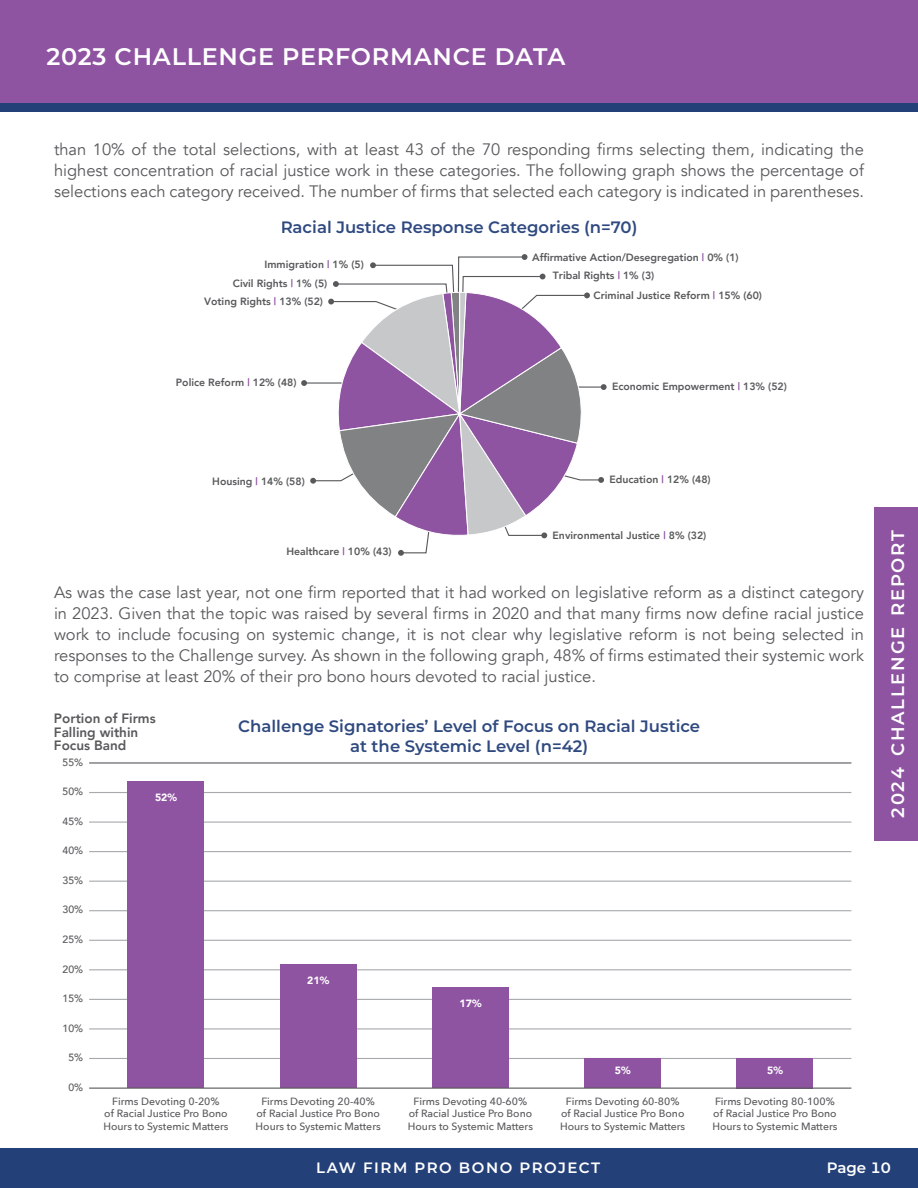
<style>
.page{position:relative;width:918px;height:1188px;background:#fff}
.page>*{position:absolute;margin:0;border:0;box-sizing:border-box;transform-origin:0 0}
.t1{font:600 24px "Montserrat";letter-spacing:.03em;color:#fff}
.t2{font:600 18px "Montserrat";letter-spacing:.1em;color:#fff}
.t3{font:16.5px/21px "Avenir";color:#58595b;text-align:justify}
.t4{font:600 16.5px/19.8px "Montserrat";color:#244079;text-align:center}
.t5{font:600 15px "Montserrat";letter-spacing:.1em;color:#fff}
.t6{font:800 13.5px/13.5px "Avenir";color:#58595b}
.t7{font:500 10.5px/12.6px "Avenir Next";color:#58595b;text-align:center}
.t8{font:800 10.5px/18.8px "Avenir";color:#58595b}
.t9{font:500 10.5px "Avenir";color:#58595b}
.t10{font:900 10.5px "Avenir";color:#fff}
.s1{color:#8e53a1}
</style>
<div class="page">
<div style="left:0;top:0;width:918px;height:108px;background:#8e53a1"></div>
<div style="left:0;top:1148px;width:918px;height:40px;background:#244079"></div>
<div style="left:874px;top:507px;width:44px;height:333px;background:#8e53a1"></div>
<div style="left:0;top:103px;width:918px;height:9px;background:#244079"></div>
<hr style="left:89px;top:762px;width:762px;height:2px;background:#58595b">
<hr style="left:89px;top:792px;width:762px;height:1px;background:#a7a9ac">
<hr style="left:89px;top:822px;width:762px;height:1px;background:#a7a9ac">
<hr style="left:89px;top:851px;width:762px;height:1px;background:#a7a9ac">
<hr style="left:89px;top:881px;width:762px;height:1px;background:#a7a9ac">
<hr style="left:89px;top:910px;width:762px;height:1px;background:#a7a9ac">
<hr style="left:89px;top:940px;width:762px;height:1px;background:#a7a9ac">
<hr style="left:89px;top:969px;width:762px;height:1px;background:#a7a9ac">
<hr style="left:89px;top:999px;width:762px;height:1px;background:#a7a9ac">
<hr style="left:89px;top:1028px;width:762px;height:1px;background:#a7a9ac">
<hr style="left:89px;top:1058px;width:762px;height:1px;background:#a7a9ac">
<div style="left:128px;top:781px;width:76px;height:306px;background:#8e53a1"></div>
<div style="left:280px;top:964px;width:76px;height:123px;background:#8e53a1"></div>
<div style="left:432px;top:987px;width:77px;height:100px;background:#8e53a1"></div>
<div style="left:584px;top:1058px;width:77px;height:29px;background:#8e53a1"></div>
<div style="left:737px;top:1058px;width:76px;height:31px;background:#8e53a1"></div>
<hr style="left:89px;top:1088px;width:762px;height:1px;background:#58595b">
<svg style="left:301px;top:254px;width:306px;height:302px"></svg>
<h1 class="t1" style="left:47px;top:43px;width:520px">2023 CHALLENGE PERFORMANCE DATA</h1>
<p class="t3" style="left:54px;top:139px;width:812px">than 10% of the total selections, with at least 43 of the 70 responding firms selecting them, indicating the highest concentration of racial justice work in these categories. The following graph shows the percentage of selections each category received. The number of firms that selected each category is indicated in parentheses.</p>
<p class="t4" style="left:281px;top:219px;width:358px">Racial Justice Response Categories (n=70)</p>
<p class="t8" style="left:233px;top:256px;width:133px;text-indent:32px">Immigration <span class="s1">|</span> 1% (5)<br>Civil Rights <span class="s1">|</span> 1% (5)</p>
<p class="t8" style="left:204px;top:293px;width:120px">Voting Rights <span class="s1">|</span> 13% (52)</p>
<p class="t8" style="left:176px;top:374px;width:122px">Police Reform <span class="s1">|</span> 12% (48)</p>
<p class="t8" style="left:532px;top:248px;width:208px">Affirmative Action/Desegregation <span class="s1">|</span> 0% (1)</p>
<p class="t8" style="left:553px;top:267px;width:103px">Tribal Rights <span class="s1">|</span> 1% (3)</p>
<p class="t8" style="left:594px;top:287px;width:170px">Criminal Justice Reform <span class="s1">|</span> 15% (60)</p>
<p class="t8" style="left:612px;top:378px;width:176px">Economic Empowerment <span class="s1">|</span> 13% (52)</p>
<p class="t8" style="left:212px;top:473px;width:94px">Housing <span class="s1">|</span> 14% (58)</p>
<p class="t8" style="left:286px;top:543px;width:107px">Healthcare <span class="s1">|</span> 10% (43)</p>
<p class="t8" style="left:609px;top:471px;width:103px">Education <span class="s1">|</span> 12% (48)</p>
<p class="t8" style="left:553px;top:527px;width:155px">Environmental Justice <span class="s1">|</span> 8% (32)</p>
<p class="t3" style="left:54px;top:582px;width:812px">As was the case last year, not one firm reported that it had worked on legislative reform as a distinct category in 2023. Given that the topic was raised by several firms in 2020 and that many firms now define racial justice work to include focusing on systemic change, it is not clear why legislative reform is not being selected in responses to the Challenge survey. As shown in the following graph, 48% of firms estimated their systemic work to comprise at least 20% of their pro bono hours devoted to racial justice.</p>
<p class="t6" style="left:54px;top:713px;width:103px">Portion of Firms<br>Falling within<br>Focus Band</p>
<p class="t9" style="left:63px;top:757px;width:22px">55%</p>
<p class="t9" style="left:63px;top:787px;width:22px">50%</p>
<p class="t9" style="left:63px;top:817px;width:22px">45%</p>
<p class="t9" style="left:63px;top:846px;width:22px">40%</p>
<p class="t9" style="left:63px;top:876px;width:22px">35%</p>
<p class="t9" style="left:63px;top:905px;width:22px">30%</p>
<p class="t9" style="left:63px;top:935px;width:22px">25%</p>
<p class="t9" style="left:63px;top:964px;width:22px">20%</p>
<p class="t9" style="left:63px;top:994px;width:22px">15%</p>
<p class="t9" style="left:63px;top:1023px;width:22px">10%</p>
<p class="t9" style="left:68px;top:1053px;width:16px">5%</p>
<p class="t9" style="left:68px;top:1082px;width:16px">0%</p>
<p class="t10" style="left:155px;top:793px;width:23px">52%</p>
<p class="t4" style="left:238px;top:717px;width:463px">Challenge Signatories’ Level of Focus on Racial Justice at the Systemic Level (n=42)</p>
<p class="t10" style="left:307px;top:975px;width:23px">21%</p>
<p class="t10" style="left:460px;top:999px;width:23px">17%</p>
<p class="t10" style="left:615px;top:1065px;width:17px">5%</p>
<p class="t10" style="left:767px;top:1065px;width:17px">5%</p>
<p class="t7" style="left:103px;top:1096px;width:127px">Firms Devoting 0-20%<br>of Racial Justice Pro Bono<br>Hours to Systemic Matters</p>
<p class="t7" style="left:256px;top:1096px;width:127px">Firms Devoting 20-40% of Racial Justice Pro Bono<br>Hours to Systemic Matters</p>
<p class="t7" style="left:408px;top:1096px;width:127px">Firms Devoting 40-60% of Racial Justice Pro Bono<br>Hours to Systemic Matters</p>
<p class="t7" style="left:560px;top:1096px;width:127px">Firms Devoting 60-80% of Racial Justice Pro Bono<br>Hours to Systemic Matters</p>
<p class="t7" style="left:712px;top:1096px;width:127px;text-align:left">Firms Devoting 80-100% of Racial Justice Pro Bono<br>Hours to Systemic Matters</p>
<p class="t2" style="left:887px;top:818px;width:289px;rotate:-90deg">2024 CHALLENGE REPORT</p>
<p class="t5" style="left:316px;top:1161px;width:286px">LAW FIRM PRO BONO PROJECT</p>
<p class="t5" style="left:827px;top:1161px;width:66px">Page 10</p>
</div>
